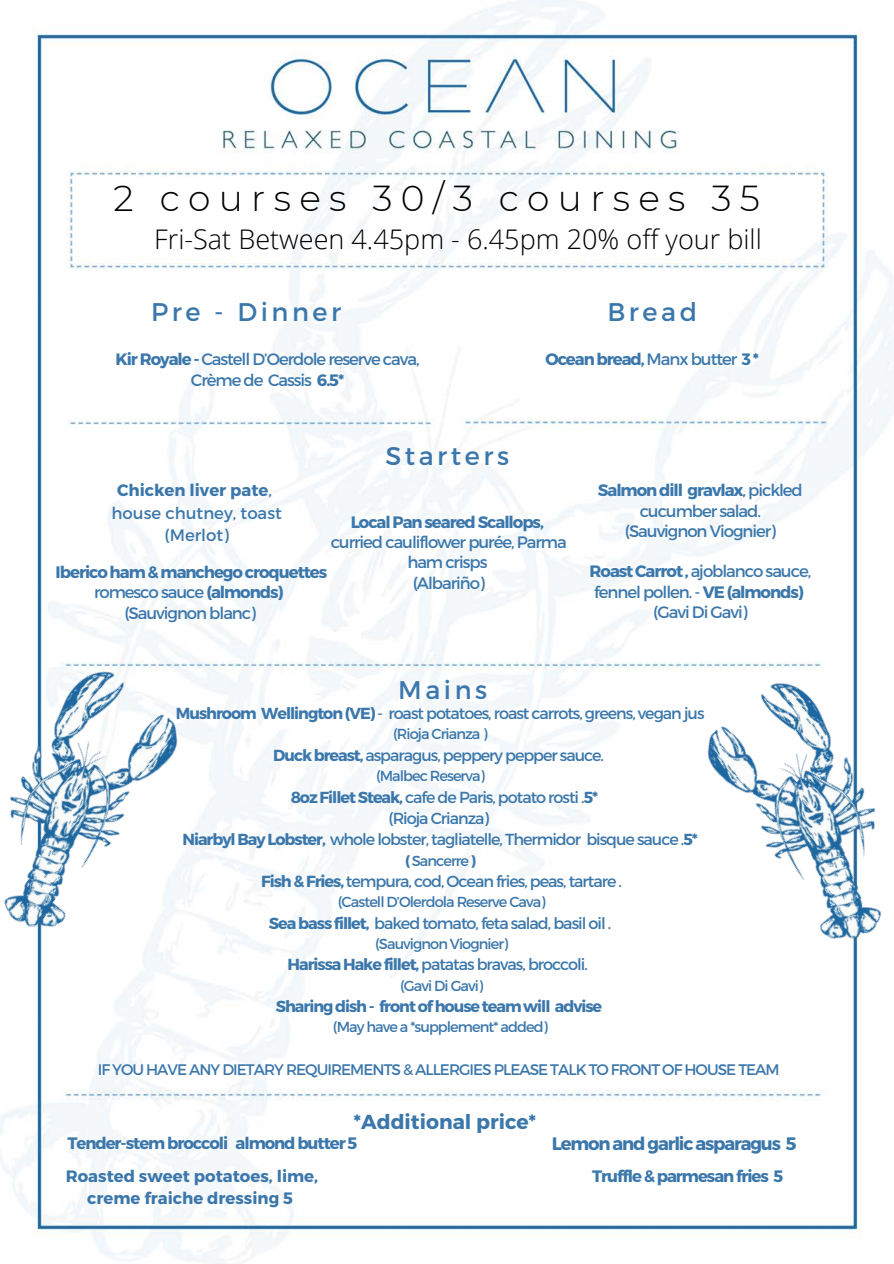
<style>
.page{position:relative;width:894px;height:1264px;background:#fff}
.page>*{position:absolute;margin:0;border:0;box-sizing:border-box;transform-origin:0 0}
.t1{font:300 36px "Montserrat";letter-spacing:.23em;color:#000}
.t2{font:300 27px "Open Sans";color:#000}
.t3{font:25.5px "Montserrat";letter-spacing:.14em;color:#3b77ab}
.t4{font:700 20.25px "Montserrat";color:#3b77ab}
.t5{font:700 18px "Montserrat";letter-spacing:-.065em;color:#3b77ab}
.t6{font:16.5px/20.2px "Montserrat";letter-spacing:-.065em;color:#3b77ab;text-align:center}
.t7{font:700 16.5px/20.2px "Montserrat";letter-spacing:-.065em;color:#3b77ab;text-align:center}
.t8{font:700 16.5px "Montserrat";color:#3b77ab}
.t9{font:16.5px "Montserrat";color:#3b77ab}
.t10{font:16.05px "Montserrat";letter-spacing:-.065em;color:#3b77ab}
.t11{font:700 16.05px "Montserrat";letter-spacing:-.065em;color:#3b77ab}
.t12{font:15.3px "Montserrat";letter-spacing:-.065em;color:#3b77ab}
.t13{font:14.55px "Montserrat";letter-spacing:-.065em;color:#3b77ab}
.s1{font-weight:400}
.s2{font-weight:700}
</style>
<div class="page">
<img style="left:0;top:0;width:893px;height:1263px">
<img style="left:0;top:621px;width:246px;height:361px">
<img style="left:638px;top:632px;width:255px;height:361px">
<p class="t1" style="left:114px;top:176px;width:647px">2 courses 30/3 courses 35</p>
<p class="t2" style="left:154px;top:221px;width:608px">Fri-Sat Between 4.45pm - 6.45pm 20% off your bill</p>
<p class="t3" style="left:151px;top:295px;width:191px">Pre - Dinner</p>
<p class="t3" style="left:607px;top:295px;width:91px">Bread</p>
<p class="t7" style="left:545px;top:348px;width:215px">Ocean bread, <span class="s1">Manx butter</span> 3 *</p>
<p class="t6" style="left:115px;top:348px;width:305px"><span class="s2">Kir Royale -</span> Castell D’Oerdole reserve cava,<br>Crème de Cassis <span class="s2">6.5*</span></p>
<p class="t3" style="left:385px;top:439px;width:125px">Starters</p>
<p class="t8" style="left:117px;top:479px;width:156px">Chicken liver pate<span class="s1">,</span></p>
<p class="t9" style="left:112px;top:502px;width:172px">house chutney, toast</p>
<p class="t6" style="left:164px;top:524px;width:66px">(Merlot)</p>
<p class="t7" style="left:350px;top:511px;width:195px">Local Pan seared Scallops,</p>
<p class="t6" style="left:330px;top:531px;width:237px">curried cauliflower purée, Parma ham crisps</p>
<p class="t6" style="left:412px;top:571px;width:73px">(Albariño)</p>
<p class="t7" style="left:56px;top:561px;width:273px">Iberico ham &amp; manchego croquettes <span class="s1">romesco sauce</span> (almonds)</p>
<p class="t6" style="left:124px;top:602px;width:133px">(Sauvignon blanc)</p>
<p class="t3" style="left:398px;top:673px;width:90px">Mains</p>
<p class="t6" style="left:597px;top:479px;width:206px"><span class="s2">Salmon dill gravlax</span>, pickled cucumber salad.</p>
<p class="t6" style="left:624px;top:520px;width:153px">(Sauvignon Viognier)</p>
<p class="t6" style="left:589px;top:560px;width:223px;text-align:left"><span class="s2">Roast Carrot ,</span> ajoblanco sauce, fennel pollen. - <span class="s2">VE (almonds)</span></p>
<p class="t6" style="left:653px;top:601px;width:96px">(Gavi Di Gavi)</p>
<p class="t10" style="left:176px;top:703px;width:530px"><span class="s2">Mushroom Wellington (VE)</span> - roast potatoes, roast carrots, greens, vegan jus</p>
<p class="t13" style="left:393px;top:724px;width:96px">(Rioja Crianza )</p>
<p class="t10" style="left:273px;top:744px;width:332px"><span class="s2">Duck breast,</span> asparagus, peppery pepper sauce.</p>
<p class="t13" style="left:376px;top:766px;width:110px">(Malbec Reserva)</p>
<p class="t10" style="left:290px;top:786px;width:309px"><span class="s2">8oz Fillet Steak,</span> cafe de Paris, potato rosti .<span class="s2">5*</span></p>
<p class="t10" style="left:388px;top:807px;width:102px">(Rioja Crianza)</p>
<p class="t10" style="left:182px;top:829px;width:517px"><span class="s2">Niarbyl Bay Lobster,</span> whole lobster, tagliatelle, Thermidor bisque sauce .<span class="s2">5*</span></p>
<p class="t13" style="left:405px;top:851px;width:72px"><span class="s2">(</span> Sancerre <span class="s2">)</span></p>
<p class="t10" style="left:261px;top:870px;width:362px"><span class="s2">Fish &amp; Fries,</span> tempura, cod, Ocean fries, peas, tartare .</p>
<p class="t13" style="left:338px;top:892px;width:209px">(Castell D’Olerdola Reserve Cava)</p>
<p class="t10" style="left:269px;top:912px;width:344px"><span class="s2">Sea bass fillet,</span> baked tomato, feta salad, basil oil .</p>
<p class="t13" style="left:375px;top:934px;width:134px">(Sauvignon Viognier)</p>
<p class="t10" style="left:287px;top:954px;width:302px"><span class="s2">Harissa Hake fillet,</span> patatas bravas, broccoli.</p>
<p class="t13" style="left:400px;top:976px;width:84px">(Gavi Di Gavi)</p>
<p class="t11" style="left:276px;top:995px;width:328px">Sharing dish - front of house team will advise</p>
<p class="t13" style="left:333px;top:1017px;width:216px">(May have a *supplement* added)</p>
<p class="t12" style="left:98px;top:1059px;width:683px">IF YOU HAVE ANY DIETARY REQUIREMENTS &amp; ALLERGIES PLEASE TALK TO FRONT OF HOUSE TEAM</p>
<p class="t4" style="left:353px;top:1108px;width:184px">*Additional price*</p>
<p class="t7" style="left:67px;top:1131px;width:291px">Tender-stem broccoli almond butter 5</p>
<p class="t5" style="left:552px;top:1131px;width:246px">Lemon and garlic asparagus 5</p>
<p class="t8" style="left:66px;top:1165px;width:254px">Roasted sweet potatoes, lime,</p>
<p class="t8" style="left:87px;top:1187px;width:207px">creme fraiche dressing 5</p>
<p class="t7" style="left:592px;top:1165px;width:192px">Truffle &amp; parmesan fries 5</p>
</div>
